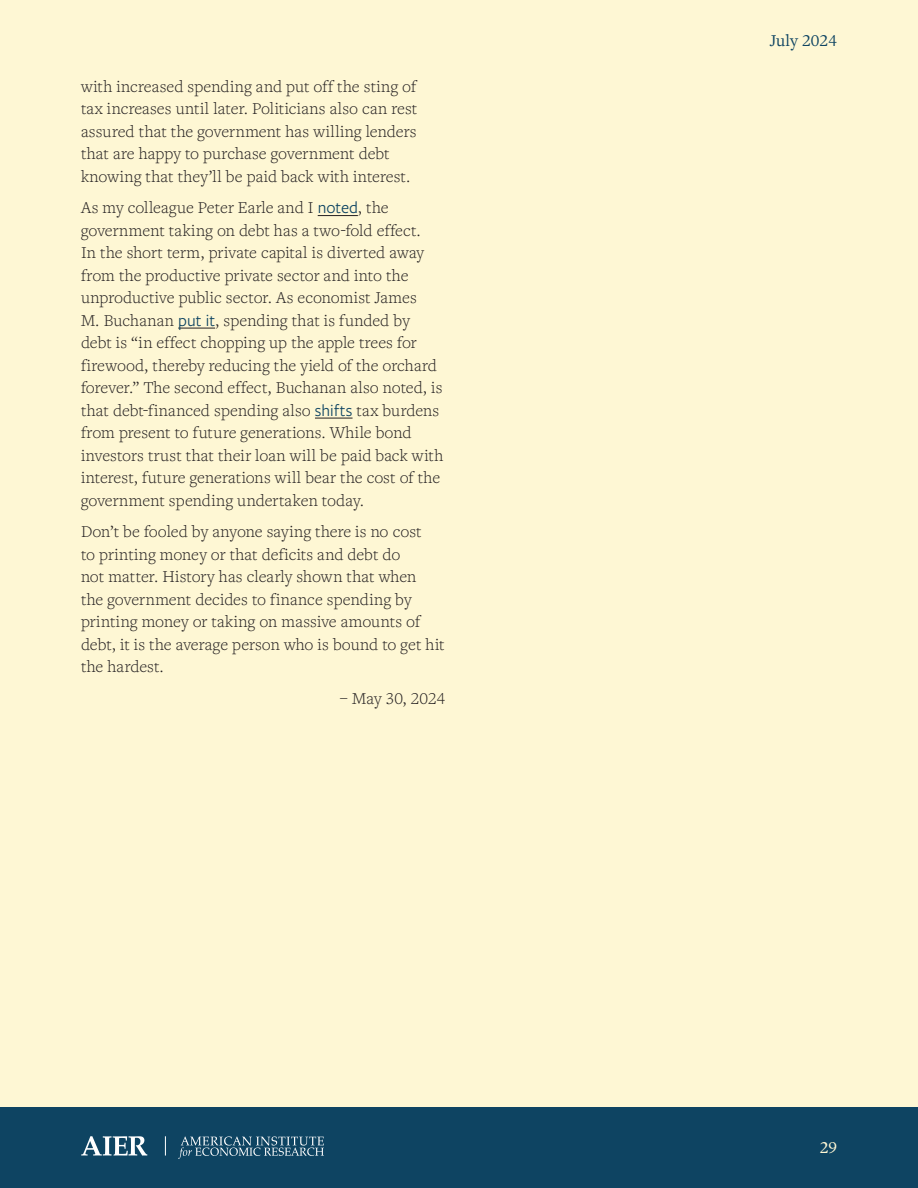
<style>
.page{position:relative;width:918px;height:1188px;background:#fef7d4}
.page>*{position:absolute;margin:0;border:0;box-sizing:border-box;transform-origin:0 0}
.t1{font:300 17.25px/22.5px "Freight Text Pro";letter-spacing:.005em;color:#231f20}
.t2{font:17.25px "Freight Text Pro";letter-spacing:.005em;color:#0e4462}
.t3{font:500 17.25px "Freight Text Pro";color:#fef7d4}
.s1{font-family:"Freight Sans Pro";font-weight:400;color:#0e4462}
</style>
<div class="page">
<hr style="left:318px;top:215px;width:40px;height:1px;background:#231f20">
<hr style="left:178px;top:328px;width:37px;height:1px;background:#231f20">
<hr style="left:315px;top:418px;width:38px;height:1px;background:#231f20">
<div style="left:0;top:1107px;width:918px;height:81px;background:#0e4462"></div>
<svg style="left:81px;top:1136px;width:243px;height:23px"></svg>
<p class="t1" style="left:81px;top:74px;width:338px">with increased spending and put off the sting of tax increases until later. Politicians also can rest assured that the government has willing lenders that are happy to purchase government debt knowing that they’ll be paid back with interest.</p>
<p class="t1" style="left:81px;top:196px;width:364px">As my colleague Peter Earle and I <span class="s1">noted</span>, the government taking on debt has a two-fold effect.<br>In the short term, private capital is diverted away from the productive private sector and into the unproductive public sector. As economist James<br>M. Buchanan <span class="s1">put it</span>, spending that is funded by debt is “in effect chopping up the apple trees for firewood, thereby reducing the yield of the orchard forever.” The second effect, Buchanan also noted, is that debt-financed spending also <span class="s1">shifts</span> tax burdens from present to future generations. While bond investors trust that their loan will be paid back with interest, future generations will bear the cost of the government spending undertaken today.</p>
<p class="t1" style="left:81px;top:520px;width:365px">Don’t be fooled by anyone saying there is no cost<br>to printing money or that deficits and debt do<br>not matter. History has clearly shown that when<br>the government decides to finance spending by printing money or taking on massive amounts of debt, it is the average person who is bound to get hit the hardest.</p>
<p class="t1" style="left:340px;top:686px;width:107px">– May 30, 2024</p>
<p class="t2" style="left:770px;top:29px;width:69px">July 2024</p>
<p class="t3" style="left:820px;top:1136px;width:19px">29</p>
</div>
